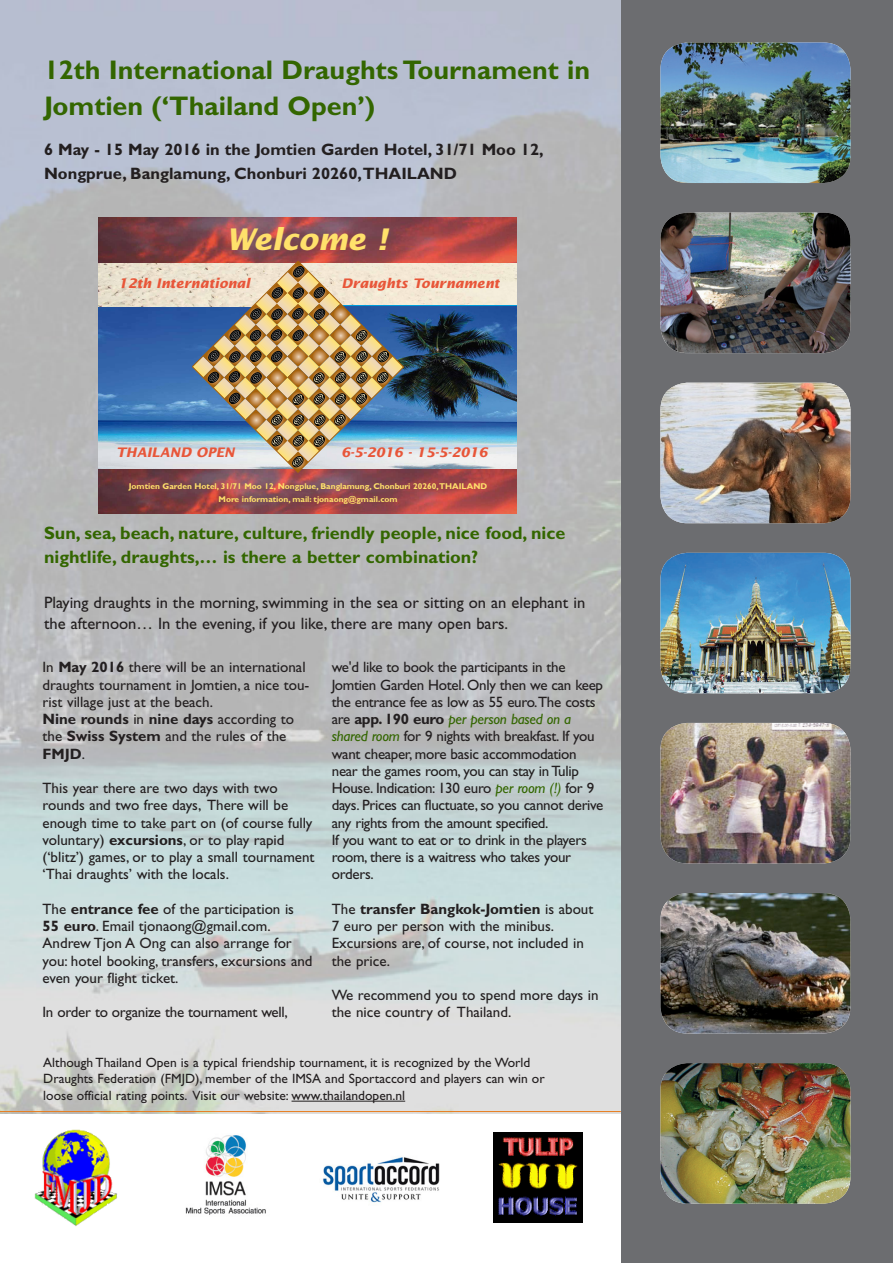
<style>
.page{position:relative;width:893px;height:1263px;background:#fff}
.page>*{position:absolute;margin:0;border:0;box-sizing:border-box;transform-origin:0 0}
.t1{font:italic 700 29.85px "Lucida Sans";color:#ffe16b}
.Normaal{font:700 27px/36px "Gill Sans Std";color:#360}
.Normaal-2{font:700 18px/24px "Gill Sans Std";color:#360}
.Normaal-3{font:16.5px/21px "Gill Sans Std";color:#231f20}
.Normaal-4{font:700 16.5px/24px "Gill Sans Std";color:#231f20}
.Normaal-5{font:15px/17.2px "Gill Sans Std";color:#231f20}
.Normaal-6{font:15px/17.2px "Gill Sans Std";letter-spacing:-.02em;color:#231f20}
.Normaal-7{font:700 15px/17.2px "Gill Sans Std";color:#231f20}
.Normaal-8{font:13.5px/16.5px "Gill Sans Std";color:#231f20}
.t2{font:italic 700 13.2px "Lucida Sans";color:#e85639}
.t3{font:700 8.4px/12.3px "Gill Sans Std";color:#ffe16b;text-align:center}
.s1{font-weight:700}
.s2{font-style:italic;color:#360}
.s3{font-weight:400}
</style>
<div class="page">
<img style="left:0;top:0;width:622px;height:1113px">
<div style="left:622px;top:0;width:271px;height:1263px;background:#6c6d70"></div>
<img style="left:660px;top:43px;width:190px;height:140px">
<img style="left:660px;top:213px;width:190px;height:140px">
<img style="left:660px;top:383px;width:190px;height:140px">
<img style="left:660px;top:553px;width:190px;height:140px">
<img style="left:660px;top:723px;width:190px;height:140px">
<img style="left:660px;top:893px;width:190px;height:140px">
<img style="left:660px;top:1063px;width:190px;height:140px">
<img style="left:99px;top:469px;width:418px;height:44px">
<img style="left:99px;top:306px;width:92px;height:163px">
<img style="left:99px;top:218px;width:418px;height:46px">
<svg style="left:99px;top:264px;width:418px;height:42px;background:#eae3d0"></svg>
<img style="left:405px;top:306px;width:112px;height:163px">
<img style="left:191px;top:260px;width:214px;height:214px">
<img style="left:34px;top:1129px;width:83px;height:97px">
<hr style="left:0;top:1111px;width:621px;height:1px;background:#e87c1d">
<img style="left:494px;top:1133px;width:89px;height:89px">
<hr style="left:292px;top:1101px;width:113px;height:1px;background:#231f20">
<img style="left:185px;top:1135px;width:81px;height:80px">
<img style="left:322px;top:1157px;width:118px;height:46px">
<p class="Normaal" style="left:44px;top:52px;width:548px">12th International Draughts Tournament in<br>Jomtien (‘Thailand Open’)</p>
<p class="Normaal-4" style="left:44px;top:138px;width:501px">6 May - 15 May 2016 in the Jomtien Garden Hotel, 31/71 Moo 12,<br>Nongprue, Banglamung, Chonburi 20260,THAILAND</p>
<p class="t1" style="left:226px;top:221px;width:163px">Welcome !</p>
<p class="t2" style="left:119px;top:276px;width:133px">12th International</p>
<p class="t2" style="left:341px;top:276px;width:160px">Draughts Tournament</p>
<p class="t2" style="left:116px;top:445px;width:120px">THAILAND OPEN</p>
<p class="t2" style="left:341px;top:445px;width:148px">6-5-2016 - 15-5-2016</p>
<p class="t3" style="left:129px;top:480px;width:360px">Jomtien Garden Hotel, 31/71 Moo 12, Nongplue, Banglamung, Chonburi 20260,THAILAND<br>More information, mail: tjonaong@gmail.com</p>
<p class="Normaal-2" style="left:44px;top:521px;width:523px">Sun, sea, beach, nature, culture, friendly people, nice food, nice nightlife, draughts,… is there a better combination?</p>
<p class="Normaal-3" style="left:44px;top:592px;width:543px">Playing draughts in the morning, swimming in the sea or sitting on an elephant in the afternoon… In the evening, if you like, there are many open bars.</p>
<p class="Normaal-6" style="left:332px;top:659px;width:273px">we'd like to book the participants in the Jomtien Garden Hotel. Only then we can keep the entrance fee as low as 55 euro.The costs are <span class="s1">app. 190 euro</span> <span class="s2">per person based on a shared room</span> for 9 nights with breakfast. If you want cheaper, more basic accommodation near the games room, you can stay in Tulip House. Indication: 130 euro <span class="s2">per room (!)</span> for 9 days. Prices can fluctuate, so you cannot derive any rights from the amount specified.</p>
<p class="Normaal-6" style="left:332px;top:831px;width:257px">If you want to eat or to drink in the players room, there is a waitress who takes your orders.</p>
<p class="Normaal-5" style="left:332px;top:900px;width:263px">The <span class="s1">transfer Bangkok-Jomtien</span> is about<br>7 euro per person with the minibus.<br>Excursions are, of course, not included in the price.</p>
<p class="Normaal-5" style="left:332px;top:986px;width:268px">We recommend you to spend more days in the nice country of Thailand.</p>
<p class="Normaal-8" style="left:43px;top:1054px;width:503px">Although Thailand Open is a typical friendship tournament, it is recognized by the World<br>Draughts Federation (FMJD), member of the IMSA and Sportaccord and players can win or loose official rating points. Visit our website: www.thailandopen.nl</p>
<p class="Normaal-5" style="left:43px;top:659px;width:268px">In <span class="s1">May 2016</span> there will be an international draughts tournament in Jomtien, a nice tou&shy;rist village just at the beach.</p>
<p class="Normaal-7" style="left:43px;top:710px;width:253px">Nine rounds <span class="s3">in</span> nine days <span class="s3">according to the</span> Swiss System <span class="s3">and the rules of the<br></span>FMJD<span class="s3">.</span></p>
<p class="Normaal-5" style="left:43px;top:779px;width:274px">This year there are two days with two rounds and two free days, There will be enough time to take part on (of course fully voluntary) <span class="s1">excursions</span>, or to play rapid (‘blitz’) games, or to play a small tournament ‘Thai draughts’ with the locals.</p>
<p class="Normaal-5" style="left:43px;top:900px;width:272px">The <span class="s1">entrance fee</span> of the participation is <span class="s1">55 euro</span>. Email tjonaong@gmail.com.<br>Andrew Tjon A Ong can also arrange for you: hotel booking, transfers, excursions and even your flight ticket.</p>
<p class="Normaal-6" style="left:43px;top:1004px;width:247px">In order to organize the tournament well,</p>
</div>
